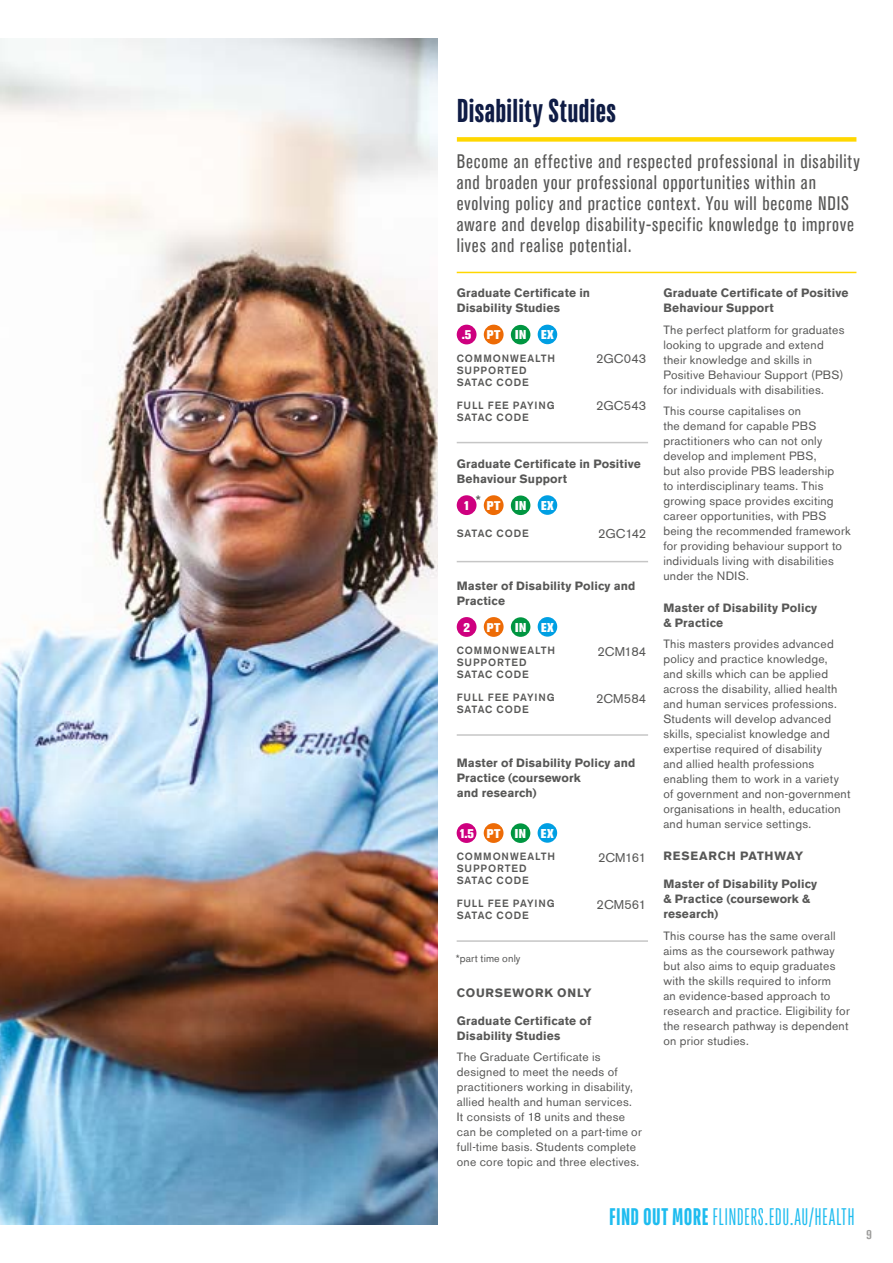
<style>
.page{position:relative;width:893px;height:1263px;background:#fff}
.page>*{position:absolute;margin:0;border:0;box-sizing:border-box;transform-origin:0 0}
.t1{font:700 33px "TT Bluescreens";letter-spacing:.01em;color:#0f1c45}
.t2{font:24px "TT Bluescreens";letter-spacing:.02em;color:#1ebcef}
.t3{font:condensed 19.5px/21px "Akzidenz Grotesk Std";letter-spacing:.045em;color:#575756}
.t4{font:15px "Berthold Akzidenz Grotesk BE Md 2";color:#575756}
.t5{font:700 condensed 13.5px "Akzidenz Grotesk BE";color:#9d9d9c}
.t6{font:12.75px "Akzidenz Grotesk BE";color:#575756}
.t7{font:800 12.75px "Akzidenz Grotesk Std";letter-spacing:.04em;color:#fff}
.t8{font:800 12.6px "Akzidenz Grotesk Std";letter-spacing:.035em;color:#fff}
.t9{font:12px/15px "Akzidenz Grotesk BE";letter-spacing:.02em;color:#575756}
.t10{font:700 12px/15px "Akzidenz Grotesk BE";letter-spacing:.015em;color:#575756}
.t11{font:700 12px "Akzidenz Grotesk BE";letter-spacing:.065em;color:#575756}
.t12{font:10.5px/12px "Berthold Akzidenz Grotesk BE Md 2";letter-spacing:.085em;color:#575756}
.t13{font:10.5px "Akzidenz Grotesk BE";letter-spacing:.01em;color:#575756}
.s1{font-weight:700}
</style>
<div class="page">
<img style="left:0;top:39px;width:438px;height:1186px">
<div style="left:457px;top:137px;width:399px;height:5px;background:#ffd700"></div>
<hr style="left:457px;top:272px;width:399px;height:1px;background:#ffd700">
<div style="left:511px;top:495px;width:19px;height:20px;background:#009641;border-radius:50%"></div>
<div style="left:511px;top:325px;width:19px;height:19px;background:#009641;border-radius:50%"></div>
<div style="left:511px;top:617px;width:19px;height:20px;background:#009641;border-radius:50%"></div>
<div style="left:511px;top:823px;width:19px;height:20px;background:#009641;border-radius:50%"></div>
<div style="left:538px;top:495px;width:19px;height:20px;background:#009fe3;border-radius:50%"></div>
<div style="left:538px;top:325px;width:19px;height:19px;background:#009fe3;border-radius:50%"></div>
<div style="left:538px;top:617px;width:19px;height:20px;background:#009fe3;border-radius:50%"></div>
<div style="left:538px;top:823px;width:19px;height:20px;background:#009fe3;border-radius:50%"></div>
<div style="left:484px;top:495px;width:20px;height:20px;background:#ed6b06;border-radius:50%"></div>
<div style="left:484px;top:325px;width:20px;height:19px;background:#ed6b06;border-radius:50%"></div>
<div style="left:484px;top:617px;width:20px;height:20px;background:#ed6b06;border-radius:50%"></div>
<div style="left:484px;top:823px;width:19px;height:20px;background:#ed6b06;border-radius:50%"></div>
<div style="left:457px;top:495px;width:19px;height:20px;background:#ce007f;border-radius:50%"></div>
<div style="left:457px;top:325px;width:19px;height:19px;background:#ce007f;border-radius:50%"></div>
<div style="left:457px;top:617px;width:19px;height:20px;background:#ce007f;border-radius:50%"></div>
<div style="left:457px;top:823px;width:19px;height:20px;background:#ce007f;border-radius:50%"></div>
<hr style="left:457px;top:561px;width:191px;height:1px;background:#c6c6c6">
<hr style="left:457px;top:442px;width:191px;height:1px;background:#c6c6c6">
<hr style="left:457px;top:734px;width:191px;height:2px;background:#c6c6c6">
<hr style="left:457px;top:940px;width:191px;height:2px;background:#c6c6c6">
<h1 class="t1" style="left:457px;top:91px;width:161px">Disability Studies</h1>
<p class="t3" style="left:457px;top:151px;width:405px">Become an effective and respected professional in disability and broaden your professional opportunities within an evolving policy and practice context. You will become NDIS aware and develop disability-specific knowledge to improve lives and realise potential.</p>
<p class="t10" style="left:457px;top:286px;width:135px">Graduate Certificate in<br>Disability Studies</p>
<p class="t10" style="left:663px;top:286px;width:187px">Graduate Certificate of Positive<br>Behaviour Support</p>
<p class="t9" style="left:663px;top:322px;width:183px">The perfect platform for graduates looking to upgrade and extend their knowledge and skills in Positive Behaviour Support (PBS) for individuals with disabilities.</p>
<p class="t9" style="left:663px;top:403px;width:189px">This course capitalises on<br>the demand for capable PBS practitioners who can not only develop and implement PBS,<br>but also provide PBS leadership<br>to interdisciplinary teams. This growing space provides exciting career opportunities, with PBS being the recommended framework for providing behaviour support to individuals living with disabilities under the NDIS.</p>
<p class="t10" style="left:663px;top:600px;width:155px">Master of Disability Policy &amp; Practice</p>
<p class="t9" style="left:663px;top:637px;width:189px">This masters provides advanced policy and practice knowledge,<br>and skills which can be applied across the disability, allied health and human services professions.<br>Students will develop advanced skills, specialist knowledge and expertise required of disability<br>and allied health professions enabling them to work in a variety of government and non-government organisations in health, education and human service settings.</p>
<p class="t11" style="left:663px;top:849px;width:141px">RESEARCH PATHWAY</p>
<p class="t10" style="left:663px;top:876px;width:155px">Master of Disability Policy &amp; Practice (coursework &amp; research)</p>
<p class="t9" style="left:663px;top:928px;width:188px">This course has the same overall aims as the coursework pathway but also aims to equip graduates with the skills required to inform<br>an evidence-based approach to research and practice. Eligibility for the research pathway is dependent on prior studies.</p>
<p class="t7" style="left:541px;top:327px;width:14px">EX</p>
<p class="t8" style="left:462px;top:327px;width:11px">.5</p>
<p class="t8" style="left:487px;top:327px;width:15px">PT</p>
<p class="t7" style="left:515px;top:328px;width:13px">IN</p>
<p class="t12" style="left:457px;top:352px;width:100px">COMMONWEALTH<br>SUPPORTED<br>SATAC CODE</p>
<p class="t6" style="left:596px;top:351px;width:52px">2GC043</p>
<p class="t12" style="left:457px;top:399px;width:100px">FULL FEE PAYING<br>SATAC CODE</p>
<p class="t6" style="left:596px;top:398px;width:52px">2GC543</p>
<p class="t10" style="left:457px;top:456px;width:186px">Graduate Certificate in Positive<br>Behaviour Support</p>
<p class="t4" style="left:475px;top:492px;width:7px">*</p>
<p class="t7" style="left:541px;top:498px;width:14px">EX</p>
<p class="t8" style="left:463px;top:498px;width:8px">1</p>
<p class="t8" style="left:487px;top:498px;width:15px">PT</p>
<p class="t7" style="left:515px;top:498px;width:13px">IN</p>
<p class="t12" style="left:457px;top:527px;width:73px">SATAC CODE</p>
<p class="t6" style="left:598px;top:526px;width:50px">2GC142</p>
<p class="t10" style="left:457px;top:578px;width:180px">Master of Disability Policy and<br>Practice</p>
<p class="t8" style="left:463px;top:620px;width:8px">2</p>
<p class="t7" style="left:541px;top:620px;width:14px">EX</p>
<p class="t8" style="left:487px;top:620px;width:15px">PT</p>
<p class="t7" style="left:515px;top:620px;width:13px">IN</p>
<p class="t12" style="left:457px;top:644px;width:100px">COMMONWEALTH<br>SUPPORTED<br>SATAC CODE</p>
<p class="t6" style="left:597px;top:644px;width:50px">2CM184</p>
<p class="t12" style="left:457px;top:691px;width:100px">FULL FEE PAYING<br>SATAC CODE</p>
<p class="t6" style="left:596px;top:690px;width:52px">2CM584</p>
<p class="t10" style="left:457px;top:755px;width:180px">Master of Disability Policy and<br>Practice (coursework<br>and research)</p>
<p class="t7" style="left:541px;top:826px;width:14px">EX</p>
<p class="t8" style="left:459px;top:826px;width:16px">1.5</p>
<p class="t8" style="left:487px;top:826px;width:15px">PT</p>
<p class="t7" style="left:515px;top:826px;width:13px">IN</p>
<p class="t12" style="left:457px;top:850px;width:100px">COMMONWEALTH<br>SUPPORTED<br>SATAC CODE</p>
<p class="t6" style="left:598px;top:850px;width:50px">2CM161</p>
<p class="t12" style="left:457px;top:897px;width:100px">FULL FEE PAYING<br>SATAC CODE</p>
<p class="t6" style="left:597px;top:897px;width:51px">2CM561</p>
<p class="t13" style="left:456px;top:952px;width:66px">*part time only</p>
<p class="t11" style="left:457px;top:985px;width:136px">COURSEWORK ONLY</p>
<p class="t10" style="left:457px;top:1013px;width:136px">Graduate Certificate of<br>Disability Studies</p>
<p class="t9" style="left:457px;top:1049px;width:186px">The Graduate Certificate is designed to meet the needs of practitioners working in disability, allied health and human services.<br>It consists of 18 units and these can be completed on a part-time or full-time basis. Students complete one core topic and three electives.</p>
<h2 class="t2" style="left:609px;top:1203px;width:247px"><span class="s1">FIND OUT MORE</span> FLINDERS.EDU.AU/HEALTH</h2>
<p class="t5" style="left:866px;top:1227px;width:7px">9</p>
</div>
